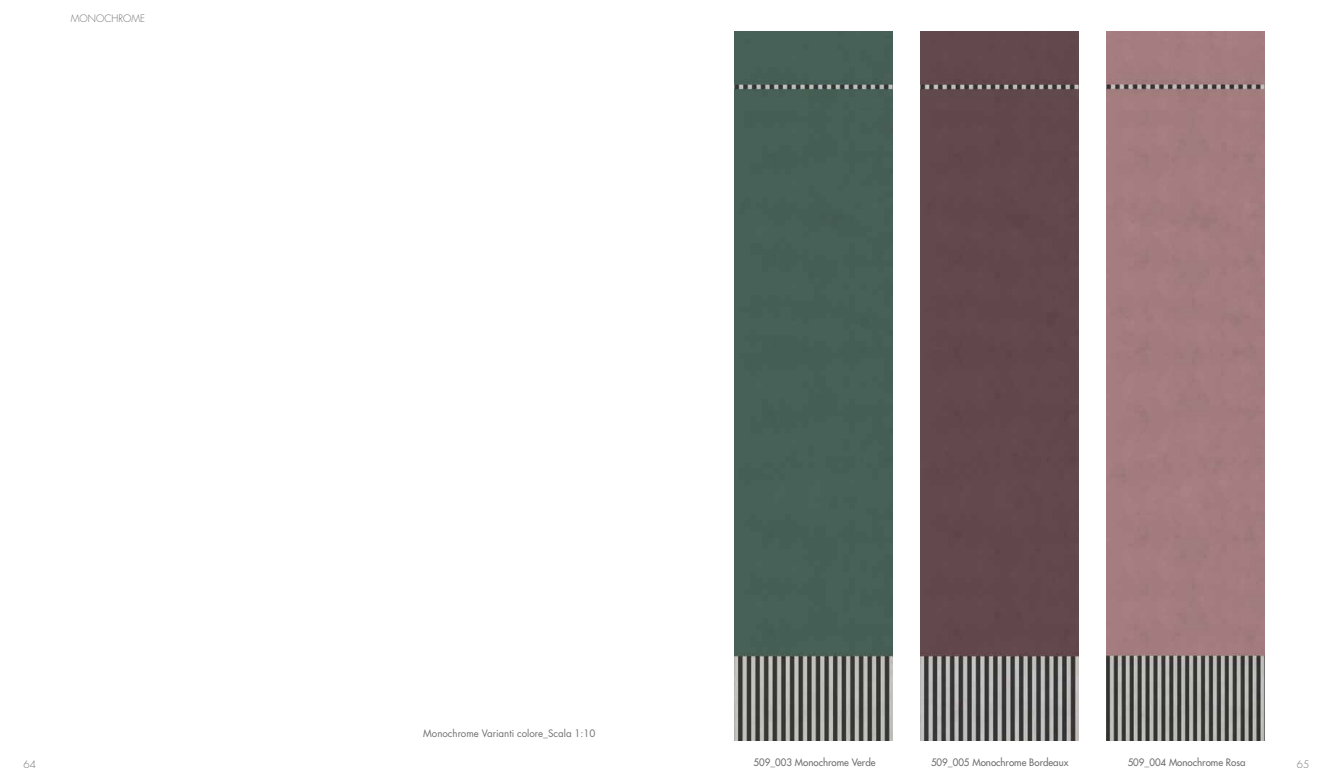
<style>
.page{position:relative;width:1333px;height:780px;background:#fff}
.page>*{position:absolute;margin:0;border:0;box-sizing:border-box;transform-origin:0 0}
.t1{font:500 10px "Futura Std";color:#6f6f6f}
.t2{font:10px "Futura Std";color:#6f6f6f}
.t3{font:300 10px "Futura Std";color:#6f6f6f}
</style>
<div class="page">
<img style="left:734px;top:31px;width:158px;height:709px">
<img style="left:920px;top:31px;width:158px;height:709px">
<img style="left:1106px;top:31px;width:158px;height:709px">
<img style="left:1106px;top:40px;width:158px;height:70px">
<img style="left:920px;top:40px;width:158px;height:70px">
<img style="left:734px;top:40px;width:158px;height:70px">
<p class="t3" style="left:71px;top:12px;width:76px">MONOCHROME</p>
<p class="t2" style="left:423px;top:727px;width:174px">Monochrome Varianti colore_Scala 1:10</p>
<p class="t1" style="left:753px;top:755px;width:123px">509_003 Monochrome Verde</p>
<p class="t1" style="left:931px;top:755px;width:139px">509_005 Monochrome Bordeaux</p>
<p class="t1" style="left:1127px;top:755px;width:119px">509_004 Monochrome Rosa</p>
<p class="t3" style="left:24px;top:758px;width:14px">64</p>
<p class="t3" style="left:1296px;top:758px;width:14px">65</p>
</div>
